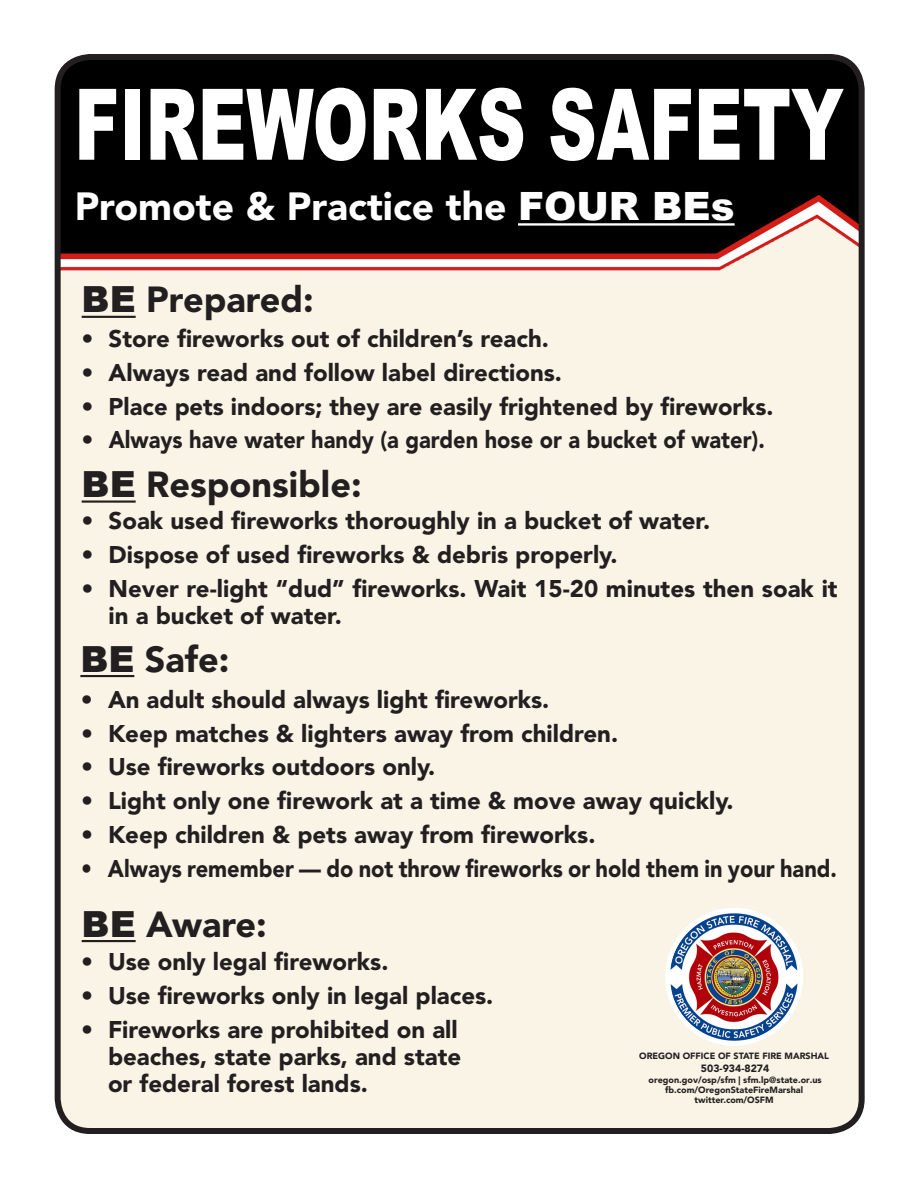
<style>
.page{position:relative;width:918px;height:1188px;background:#fff}
.page>*{position:absolute;margin:0;border:0;box-sizing:border-box;transform-origin:0 0}
.t1{font:900 99px "Arial";color:#fff;scale:.68 1}
.t2{font:900 39px "Avenir LT Std";color:#fff}
.t3{font:900 36px "Avenir LT Std";color:#231f20}
.t4{font:900 24px/27px "Avenir LT Std";color:#231f20}
.t5{font:900 24px "Avenir LT Std";color:#231f20;scale:.91 1}
.t6{font:900 10.5px "Avenir LT Std";color:#231f20}
.t7{font:900 9px/10.4px "Avenir LT Std";color:#231f20;text-align:center}
.s1{font-family:"Arial"}
.s2{font-weight:500}
</style>
<div class="page">
<img style="left:58px;top:61px;width:800px;height:1070px">
<div style="left:55px;top:54px;width:810px;height:1080px;border:6px solid #231f20;border-radius:32px"></div>
<hr style="left:518px;top:223px;width:217px;height:3px;background:#fff">
<img style="left:667px;top:909px;width:135px;height:135px">
<hr style="left:82px;top:316px;width:54px;height:2px;background:#231f20">
<hr style="left:82px;top:500px;width:54px;height:3px;background:#231f20">
<hr style="left:80px;top:675px;width:54px;height:2px;background:#231f20">
<hr style="left:82px;top:940px;width:54px;height:2px;background:#231f20">
<div style="left:665px;top:908px;width:138px;height:138px;border:4px solid #fff;border-radius:50%"></div>
<p class="t1" style="left:74px;top:53px;width:1133px">FIREWORKS SAFETY</p>
<p class="t2" style="left:75px;top:182px;width:661px">Promote &amp; Practice the <span class="s1">FOUR BEs</span></p>
<p class="t3" style="left:82px;top:278px;width:234px"><span class="s1">BE</span> Prepared:</p>
<p class="t4" style="left:82px;top:325px;width:469px"><span class="s2">•</span> Store fireworks out of children’s reach.</p>
<p class="t4" style="left:82px;top:359px;width:482px"><span class="s2">•</span> Always read and follow label directions.</p>
<p class="t4" style="left:82px;top:393px;width:693px"><span class="s2">•</span> Place pets indoors; they are easily frightened by fireworks.</p>
<p class="t5" style="left:82px;top:425px;width:752px"><span class="s2">•</span> Always have water handy (a garden hose or a bucket of water).</p>
<p class="t3" style="left:82px;top:463px;width:282px"><span class="s1">BE</span> Responsible:</p>
<p class="t4" style="left:82px;top:507px;width:630px"><span class="s2">•</span> Soak used fireworks thoroughly in a bucket of water.</p>
<p class="t4" style="left:82px;top:541px;width:537px"><span class="s2">•</span> Dispose of used fireworks &amp; debris properly.</p>
<p class="t4" style="left:109px;top:575px;width:731px;text-indent:-27px"><span class="s2">•</span> Never re-light “dud” fireworks. Wait 15-20 minutes then soak it in a bucket of water.</p>
<p class="t3" style="left:80px;top:637px;width:151px"><span class="s1">BE</span> Safe:</p>
<p class="t4" style="left:81px;top:686px;width:470px"><span class="s2">•</span> An adult should always light fireworks.</p>
<p class="t4" style="left:81px;top:720px;width:539px"><span class="s2">•</span> Keep matches &amp; lighters away from children.</p>
<p class="t4" style="left:81px;top:753px;width:356px"><span class="s2">•</span> Use fireworks outdoors only.</p>
<p class="t4" style="left:81px;top:787px;width:654px"><span class="s2">•</span> Light only one firework at a time &amp; move away quickly.</p>
<p class="t4" style="left:81px;top:821px;width:516px"><span class="s2">•</span> Keep children &amp; pets away from fireworks.</p>
<p class="t5" style="left:81px;top:854px;width:832px"><span class="s2">•</span> Always remember — do not throw fireworks or hold them in your hand.</p>
<p class="t3" style="left:82px;top:902px;width:187px"><span class="s1">BE</span> Aware:</p>
<p class="t4" style="left:81px;top:948px;width:309px"><span class="s2">•</span> Use only legal fireworks.</p>
<p class="t4" style="left:81px;top:982px;width:414px"><span class="s2">•</span> Use fireworks only in legal places.</p>
<p class="t4" style="left:81px;top:1016px;width:378px"><span class="s2">•</span> Fireworks are prohibited on all</p>
<p class="t4" style="left:108px;top:1043px;width:355px">beaches, state parks, and state</p>
<p class="t4" style="left:108px;top:1070px;width:261px">or federal forest lands.</p>
<p class="t7" style="left:639px;top:1051px;width:191px">OREGON OFFICE OF STATE FIRE MARSHAL</p>
<p class="t6" style="left:701px;top:1062px;width:70px">503-934-8274</p>
<p class="t7" style="left:649px;top:1074px;width:175px">oregon.gov/osp/sfm | sfm.lp@state.or.us fb.com/OregonStateFireMarshal twitter.com/OSFM</p>
</div>
